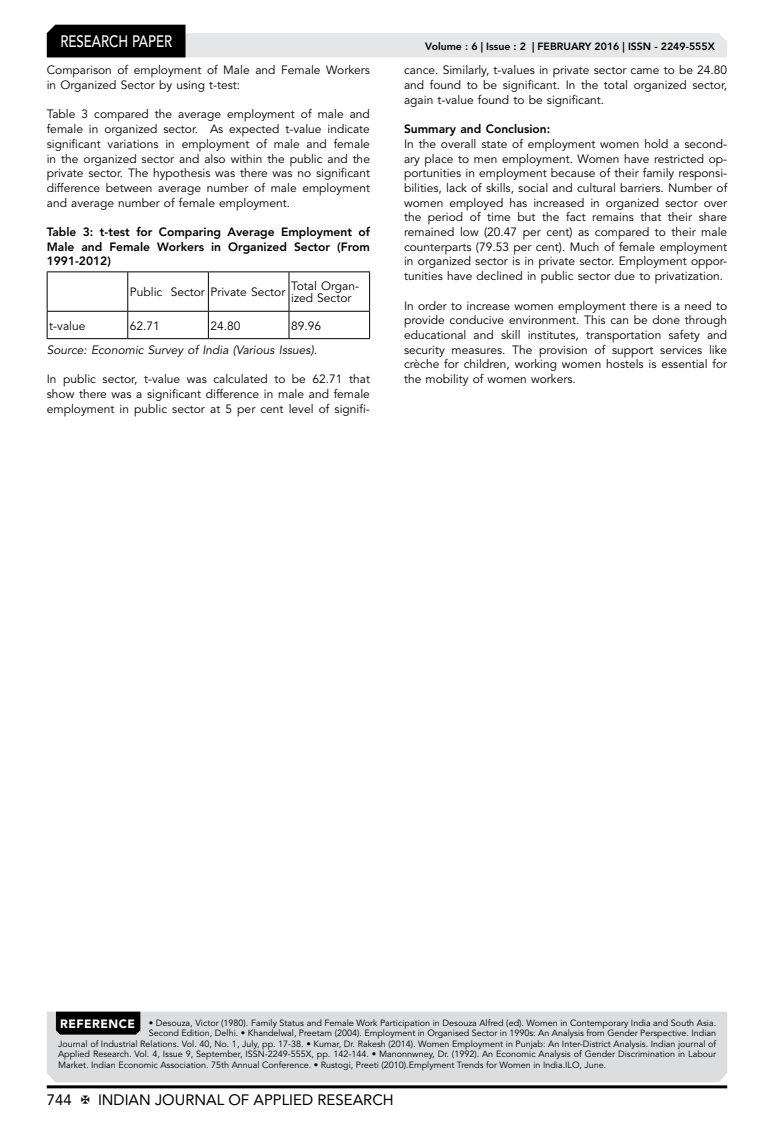
<style>
.page{position:relative;width:774px;height:1136px;background:#fff}
.page>*{position:absolute;margin:0;border:0;box-sizing:border-box;transform-origin:0 0}
.t1{font:500 16.5px "Avenir LT Std";color:#fff;scale:.8 1}
.t2{font:15px "Avenir LT Std";color:#000}
.t3{font:12px/14.7px "Avenir LT Std";color:#000;text-align:justify}
.t4{font:800 12px/14.7px "Avenir LT Std";color:#000;text-align:justify}
.t5{font:italic 12px "Avenir LT Std";color:#000}
.t6{font:800 10.5px "Avenir LT Std";color:#000}
.t7{font:9px "Avenir LT Std";color:#000}
.s1{font-weight:900;font-size:12px;color:#fff}
</style>
<div class="page">
<hr style="left:47px;top:1085px;width:680px;height:3px;background:#000">
<svg style="left:47px;top:25px;width:680px;height:32px"></svg>
<div style="left:47px;top:1011px;width:680px;height:71px;background:#dcddde"></div>
<div style="left:56px;top:1011px;width:84px;height:23px;background:#000"></div>
<hr style="left:47px;top:271px;width:81px;height:1px;background:#000">
<hr style="left:128px;top:271px;width:80px;height:1px;background:#000">
<hr style="left:208px;top:271px;width:81px;height:1px;background:#000">
<hr style="left:289px;top:271px;width:81px;height:1px;background:#000">
<svg style="left:47px;top:272px;width:323px;height:66px"></svg>
<hr style="left:47px;top:338px;width:81px;height:1px;background:#000">
<hr style="left:128px;top:338px;width:80px;height:1px;background:#000">
<hr style="left:208px;top:338px;width:81px;height:1px;background:#000">
<hr style="left:289px;top:338px;width:81px;height:1px;background:#000">
<h1 class="t1" style="left:60px;top:32px;width:139px">RESEARCH PAPER</h1>
<p class="t3" style="left:47px;top:63px;width:325px">Comparison of employment of Male and Female Workers in Organized Sector by using t-test:</p>
<p class="t3" style="left:47px;top:107px;width:325px">Table 3 compared the average employment of male and female in organized sector. As expected t-value indicate significant variations in employment of male and female in the organized sector and also within the public and the private sector. The hypothesis was there was no significant difference between average number of male employment and average number of female employment.</p>
<p class="t4" style="left:47px;top:224px;width:325px">Table 3: t-test for Comparing Average Employment of Male and Female Workers in Organized Sector (From 1991-2012)</p>
<p class="t3" style="left:130px;top:285px;width:157px">Public Sector Private Sector</p>
<p class="t3" style="left:291px;top:280px;width:69px;line-height:12px">Total Organ&shy;ized Sector</p>
<p class="t3" style="left:49px;top:318px;width:38px">t-value</p>
<p class="t3" style="left:130px;top:318px;width:32px">62.71</p>
<p class="t3" style="left:210px;top:318px;width:32px">24.80</p>
<p class="t3" style="left:291px;top:318px;width:32px">89.96</p>
<p class="t5" style="left:47px;top:342px;width:272px">Source: Economic Survey of India (Various Issues).</p>
<p class="t3" style="left:47px;top:372px;width:325px">In public sector, t-value was calculated to be 62.71 that show there was a significant difference in male and female employment in public sector at 5 per cent level of signifi-</p>
<p class="t6" style="left:425px;top:41px;width:291px">Volume : 6 | Issue : 2 | FEBRUARY 2016 | ISSN - 2249-555X</p>
<p class="t3" style="left:404px;top:63px;width:325px">cance. Similarly, t-values in private sector came to be 24.80 and found to be significant. In the total organized sector, again t-value found to be significant.</p>
<p class="t4" style="left:404px;top:122px;width:148px">Summary and Conclusion:</p>
<p class="t3" style="left:404px;top:137px;width:325px">In the overall state of employment women hold a second&shy;ary place to men employment. Women have restricted op&shy;portunities in employment because of their family responsi&shy;bilities, lack of skills, social and cultural barriers. Number of women employed has increased in organized sector over the period of time but the fact remains that their share remained low (20.47 per cent) as compared to their male counterparts (79.53 per cent). Much of female employment in organized sector is in private sector. Employment oppor&shy;tunities have declined in public sector due to privatization.</p>
<p class="t3" style="left:404px;top:298px;width:325px">In order to increase women employment there is a need to provide conducive environment. This can be done through educational and skill institutes, transportation safety and security measures. The provision of support services like crèche for children, working women hostels is essential for the mobility of women workers.</p>
<p class="t7" style="left:60px;top:1017px;width:657px"><span class="s1">REFERENCE</span> • Desouza, Victor (1980). Family Status and Female Work Participation in Desouza Alfred (ed). Women in Contemporary India and South Asia.</p>
<p class="t7" style="left:149px;top:1027px;width:569px">Second Edition, Delhi. • Khandelwal, Preetam (2004). Employment in Organised Sector in 1990s: An Analysis from Gender Perspective. Indian</p>
<p class="t7" style="left:58px;top:1038px;width:660px">Journal of Industrial Relations. Vol. 40, No. 1, July, pp. 17-38. • Kumar, Dr. Rakesh (2014). Women Employment in Punjab: An Inter-District Analysis. Indian journal of</p>
<p class="t7" style="left:58px;top:1048px;width:660px">Applied Research. Vol. 4, Issue 9, September, ISSN-2249-555X, pp. 142-144. • Manonnwney, Dr. (1992). An Economic Analysis of Gender Discrimination in Labour</p>
<p class="t7" style="left:58px;top:1059px;width:550px">Market. Indian Economic Association. 75th Annual Conference. • Rustogi, Preeti (2010).Emplyment Trends for Women in India.ILO, June.</p>
<p class="t2" style="left:47px;top:1090px;width:27px">744</p>
<p class="t2" style="left:98px;top:1090px;width:297px">INDIAN JOURNAL OF APPLIED RESEARCH</p>
</div>
